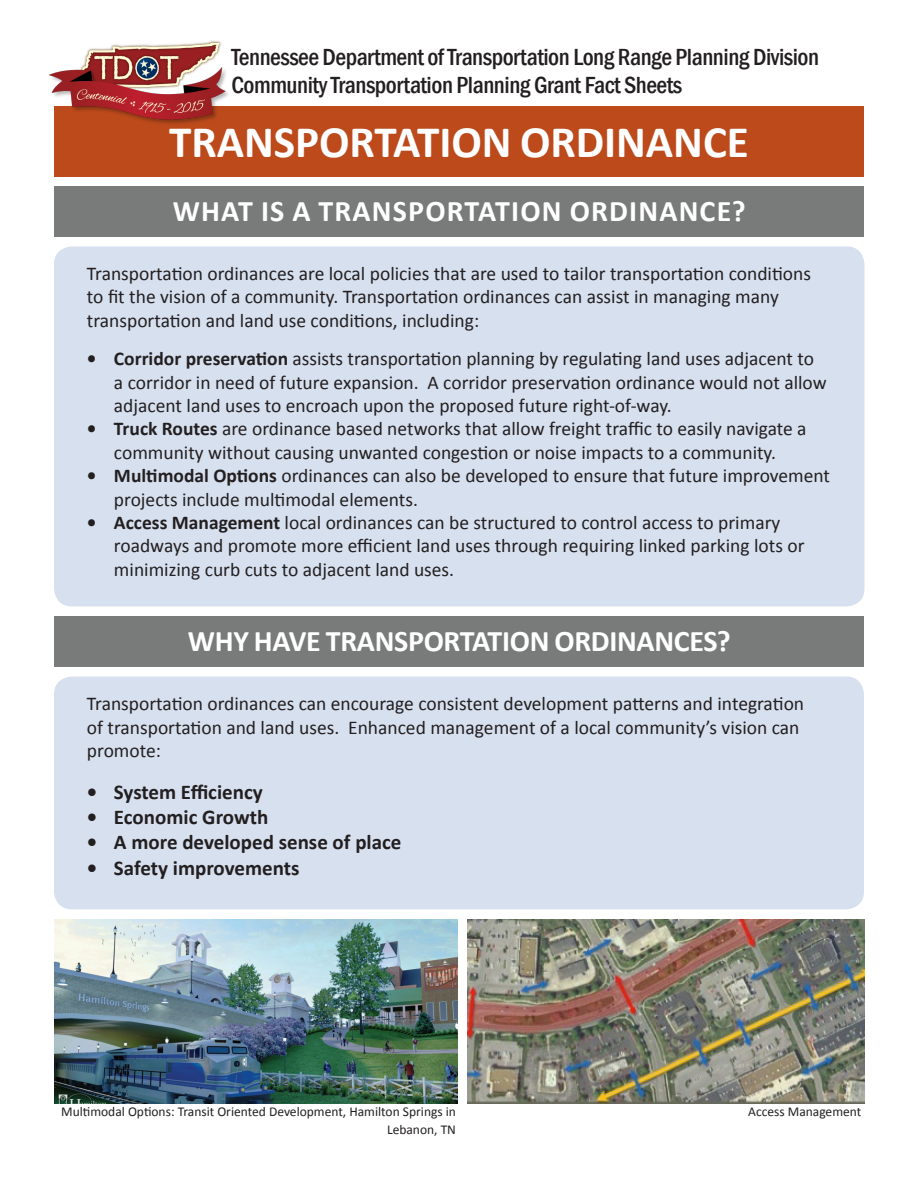
<style>
.page{position:relative;width:918px;height:1188px;background:#fff}
.page>*{position:absolute;margin:0;border:0;box-sizing:border-box;transform-origin:0 0}
.t1{font:700 45.15px "Calibri";color:#fff}
.t2{font:700 30px "Calibri";letter-spacing:-.01em;color:#fff}
.t3{font:700 30px "Calibri";letter-spacing:.04em;color:#fff}
.t4{font:500 condensed 24px "Franklin Gothic";letter-spacing:-.02em;color:#231f20}
.t5{font:700 21px "Calibri";color:#231f20}
.t6{font:19.5px/23.4px "Calibri";color:#231f20}
.t7{font:13.5px/18px "Calibri";color:#231f20;text-align:right}
.s1{font-weight:700}
</style>
<div class="page">
<div style="left:54px;top:246px;width:811px;height:360px;background:#d7e0ef;border-radius:18px"></div>
<div style="left:54px;top:677px;width:810px;height:232px;background:#d7e0ef;border-radius:18px"></div>
<div style="left:54px;top:186px;width:810px;height:51px;background:#787b79"></div>
<div style="left:54px;top:616px;width:810px;height:51px;background:#787b79"></div>
<div style="left:54px;top:106px;width:810px;height:70px;background:#bc4a1b"></div>
<img style="left:49px;top:40px;width:179px;height:84px">
<img style="left:467px;top:919px;width:398px;height:185px">
<img style="left:54px;top:919px;width:404px;height:185px">
<p class="t4" style="left:231px;top:41px;width:589px">Tennessee Department of Transportation Long Range Planning Division</p>
<p class="t4" style="left:231px;top:70px;width:453px">Community Transportation Planning Grant Fact Sheets</p>
<p class="t1" style="left:169px;top:113px;width:581px">TRANSPORTATION ORDINANCE</p>
<p class="t3" style="left:173px;top:192px;width:575px">WHAT IS A TRANSPORTATION ORDINANCE?</p>
<p class="t6" style="left:87px;top:262px;width:726px">Transportation ordinances are local policies that are used to tailor transportation conditions to fit the vision of a community. Transportation ordinances can assist in managing many transportation and land use conditions, including:</p>
<p class="t6" style="left:114px;top:347px;width:714px;text-indent:-27px"><span class="s1">• Corridor preservation</span> assists transportation planning by regulating land uses adjacent to a corridor in need of future expansion. A corridor preservation ordinance would not allow adjacent land uses to encroach upon the proposed future right-of-way.</p>
<p class="t6" style="left:87px;top:417px;width:721px;text-align:center"><span class="s1">• Truck Routes</span> are ordinance based networks that allow freight traffic to easily navigate a community without causing unwanted congestion or noise impacts to a community.</p>
<p class="t6" style="left:114px;top:464px;width:718px;text-indent:-27px"><span class="s1">• Multimodal Options</span> ordinances can also be developed to ensure that future improvement projects include multimodal elements.</p>
<p class="t6" style="left:114px;top:511px;width:692px;text-indent:-27px"><span class="s1">• Access Management</span> local ordinances can be structured to control access to primary roadways and promote more efficient land uses through requiring linked parking lots or minimizing curb cuts to adjacent land uses.</p>
<p class="t2" style="left:188px;top:622px;width:544px">WHY HAVE TRANSPORTATION ORDINANCES?</p>
<p class="t6" style="left:87px;top:692px;width:719px">Transportation ordinances can encourage consistent development patterns and integration of transportation and land uses. Enhanced management of a local community’s vision can promote:</p>
<p class="t5" style="left:87px;top:779px;width:177px">• System Efficiency</p>
<p class="t5" style="left:87px;top:804px;width:183px">• Economic Growth</p>
<p class="t5" style="left:87px;top:829px;width:316px">• A more developed sense of place</p>
<p class="t5" style="left:87px;top:854px;width:214px">• Safety improvements</p>
<p class="t7" style="left:61px;top:1103px;width:396px">Multimodal Options: Transit Oriented Development, Hamilton Springs in<br>Lebanon, TN</p>
<p class="t7" style="left:748px;top:1103px;width:115px">Access Management</p>
</div>
